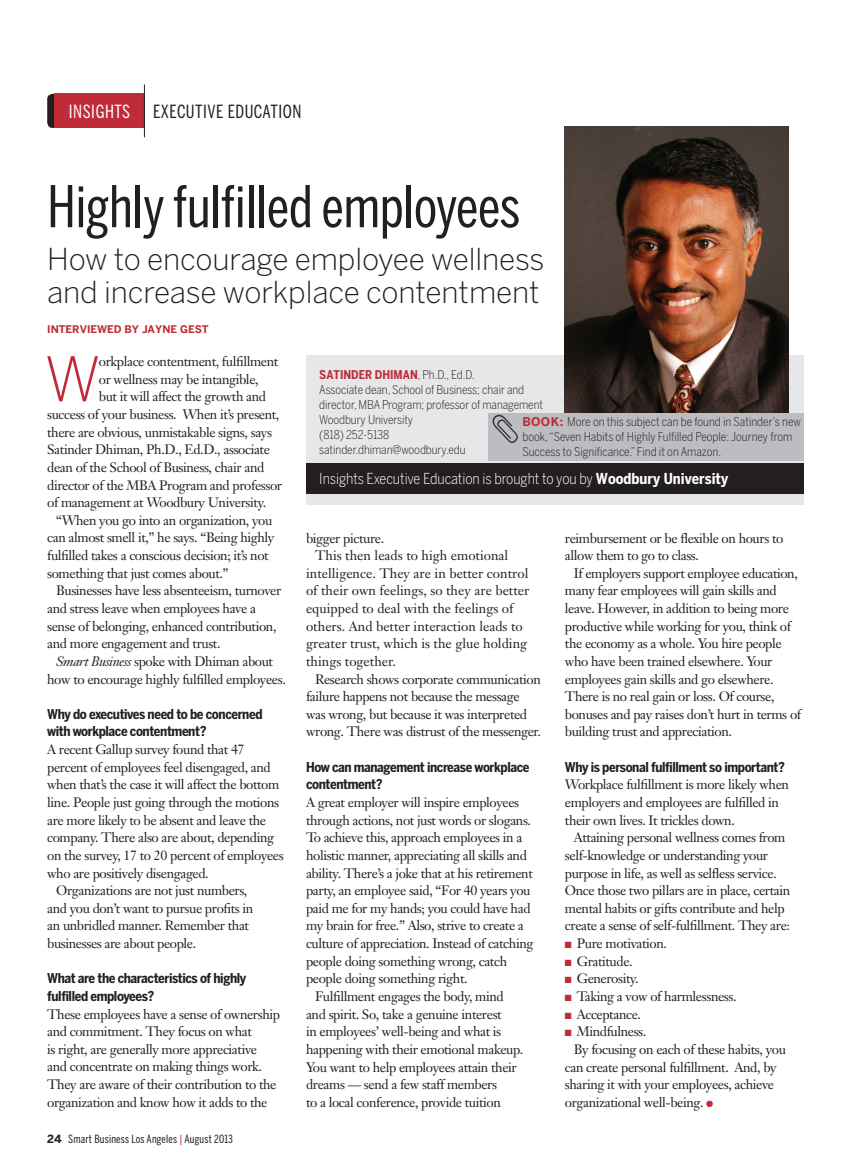
<style>
.page{position:relative;width:851px;height:1175px;background:#fff}
.page>*{position:absolute;margin:0;border:0;box-sizing:border-box;transform-origin:0 0}
.BodyDropCap{font:300 61.2px "Benton Sans";color:#bf2b37}
.Headline{font:57px "Benton Sans Comp";letter-spacing:-.005em;color:#231f20}
.Drophead{font:300 30px/33px "Benton Sans";letter-spacing:-.005em;color:#231f20}
.TopHeaderBlack{font:18px "Benton Sans Comp";letter-spacing:.03em;color:#231f20}
.TopHeaderWhite{font:18px "Benton Sans Comp";letter-spacing:.03em;color:#fff}
.InsightBroughtToYou{font:300 15px "Benton Sans Cond";letter-spacing:-.005em;color:#fff}
.Body{font:13.5px/17.7px "Janson Text";letter-spacing:-.03em;color:#231f20}
.BodyNoIndent{font:13.5px/17.7px "Janson Text";letter-spacing:-.03em;color:#231f20}
.BodyDropCap-2{font:13.5px "Janson Text";letter-spacing:-.03em;color:#231f20}
.Body-2{font:13.5px/17.7px "Janson Text";color:#231f20}
.BodySubhead{font:700 13.5px/17.7px "Benton Sans Cond";letter-spacing:-.03em;color:#231f20}
.InsightsTitleCo{font:300 12px/15px "Benton Sans Cond";letter-spacing:-.005em;color:#231f20}
.InsightsTitleCo-2{font:700 12px "Benton Sans Cond";color:#bf2b37}
.t1{font:11.25px "Benton Sans Comp";letter-spacing:.02em;color:#231f20}
.Byline{font:700 10.5px "Benton Sans";color:#bf2b37}
.s1{font-style:italic}
.s2{font-family:"Benton Sans";font-weight:700}
.s3{color:#bf2b37}
.s4{font-weight:300;color:#231f20}
.s5{font-weight:700}
.s6{font-family:"Benton Sans";font-weight:700;color:#bf2b37}
</style>
<div class="page">
<div style="left:306px;top:355px;width:497px;height:150px;background:#e6e7e9"></div>
<img style="left:565px;top:127px;width:223px;height:286px">
<div style="left:306px;top:463px;width:497px;height:31px;background:#231f20"></div>
<div style="left:488px;top:413px;width:315px;height:48px;background:#bcbdc0"></div>
<svg style="left:492px;top:414px;width:26px;height:29px"></svg>
<svg style="left:47px;top:94px;width:8px;height:34px"></svg>
<div style="left:55px;top:94px;width:89px;height:34px;background:#bf2b37"></div>
<hr style="left:144px;top:84px;width:1px;height:53px;background:#231f20">
<p class="TopHeaderWhite" style="left:69px;top:101px;width:63px">INSIGHTS</p>
<p class="TopHeaderBlack" style="left:153px;top:101px;width:150px">EXECUTIVE EDUCATION</p>
<p class="Headline" style="left:47px;top:173px;width:474px">Highly fulfilled employees</p>
<p class="Drophead" style="left:47px;top:242px;width:499px">How to encourage employee wellness and increase workplace contentment</p>
<p class="Byline" style="left:47px;top:322px;width:163px">INTERVIEWED BY JAYNE GEST</p>
<p class="BodyDropCap" style="left:45px;top:343px;width:58px">W</p>
<p class="BodyDropCap-2" style="left:99px;top:353px;width:181px">orkplace contentment, fulfillment</p>
<p class="BodyDropCap-2" style="left:99px;top:370px;width:161px">or wellness may be intangible,</p>
<p class="BodyDropCap-2" style="left:99px;top:388px;width:169px">but it will affect the growth and</p>
<p class="BodyDropCap-2" style="left:47px;top:406px;width:234px">success of your business. When it’s present,</p>
<p class="BodyDropCap-2" style="left:47px;top:423px;width:226px">there are obvious, unmistakable signs, says</p>
<p class="BodyDropCap-2" style="left:47px;top:441px;width:224px">Satinder Dhiman, Ph.D., Ed.D., associate</p>
<p class="BodyDropCap-2" style="left:47px;top:459px;width:219px">dean of the School of Business, chair and</p>
<p class="BodyDropCap-2" style="left:47px;top:476px;width:236px">director of the MBA Program and professor</p>
<p class="BodyDropCap-2" style="left:47px;top:494px;width:220px">of management at Woodbury University.</p>
<p class="Body" style="left:47px;top:511px;width:229px;text-indent:9px">“When you go into an organization, you can almost smell it,” he says. “Being highly fulfilled takes a conscious decision; it’s not something that just comes about.”</p>
<p class="Body" style="left:47px;top:581px;width:236px;text-indent:9px">Businesses have less absenteeism, turnover and stress leave when employees have a sense of belonging, enhanced contribution, and more engagement and trust.</p>
<p class="Body" style="left:47px;top:652px;width:240px;text-align:center"><span class="s1">Smart Business</span> spoke with Dhiman about how to encourage highly fulfilled employees.</p>
<p class="BodySubhead" style="left:47px;top:705px;width:217px">Why do executives need to be concerned with workplace contentment?</p>
<p class="BodyNoIndent" style="left:47px;top:740px;width:238px">A recent Gallup survey found that 47 percent of employees feel disengaged, and when that’s the case it will affect the bottom line. People just going through the motions are more likely to be absent and leave the company. There also are about, depending on the survey, 17 to 20 percent of employees who are positively disengaged.</p>
<p class="Body" style="left:47px;top:881px;width:208px;text-indent:9px">Organizations are not just numbers, and you don’t want to pursue profits in an unbridled manner. Remember that businesses are about people.</p>
<p class="BodySubhead" style="left:47px;top:969px;width:201px">What are the characteristics of highly fulfilled employees?</p>
<p class="BodyNoIndent" style="left:47px;top:1005px;width:234px">These employees have a sense of ownership and commitment. They focus on what<br>is right, are generally more appreciative and concentrate on making things work.<br>They are aware of their contribution to the organization and know how it adds to the</p>
<p class="t1" style="left:47px;top:1132px;width:187px"><span class="s2">24</span> Smart Business Los Angeles <span class="s3">|</span> August 2013</p>
<p class="InsightsTitleCo-2" style="left:319px;top:367px;width:157px">SATINDER DHIMAN<span class="s4">, Ph.D., Ed.D.</span></p>
<p class="InsightsTitleCo" style="left:319px;top:382px;width:225px">Associate dean, School of Business; chair and director, MBA Program; professor of management</p>
<p class="InsightsTitleCo" style="left:319px;top:412px;width:95px">Woodbury University</p>
<p class="InsightsTitleCo" style="left:319px;top:427px;width:71px">(818) 252-5138</p>
<p class="InsightsTitleCo" style="left:319px;top:442px;width:148px">satinder.dhiman@woodbury.edu</p>
<p class="InsightBroughtToYou" style="left:319px;top:470px;width:410px">Insights Executive Education is brought to you by <span class="s5">Woodbury University</span></p>
<p class="InsightsTitleCo" style="left:522px;top:414px;width:280px"><span class="s6">BOOK:</span> More on this subject can be found in Satinder’s new book, “Seven Habits of Highly Fulfilled People: Journey from<br>Success to Significance.” Find it on Amazon.</p>
<p class="BodyNoIndent" style="left:306px;top:529px;width:80px">bigger picture.</p>
<p class="Body-2" style="left:306px;top:546px;width:225px;text-indent:9px">This then leads to high emotional intelligence. They are in better control of their own feelings, so they are better equipped to deal with the feelings of others. And better interaction leads to greater trust, which is the glue holding things together.</p>
<p class="Body" style="left:306px;top:670px;width:236px;text-indent:9px">Research shows corporate communication failure happens not because the message was wrong, but because it was interpreted wrong. There was distrust of the messenger.</p>
<p class="BodySubhead" style="left:306px;top:758px;width:225px">How can management increase workplace contentment?</p>
<p class="BodyNoIndent" style="left:306px;top:793px;width:229px">A great employer will inspire employees through actions, not just words or slogans.<br>To achieve this, approach employees in a holistic manner, appreciating all skills and ability. There’s a joke that at his retirement party, an employee said, “For 40 years you paid me for my hands; you could have had my brain for free.” Also, strive to create a culture of appreciation. Instead of catching people doing something wrong, catch people doing something right.</p>
<p class="Body" style="left:306px;top:987px;width:219px;text-indent:9px">Fulfillment engages the body, mind and spirit. So, take a genuine interest<br>in employees’ well-being and what is happening with their emotional makeup.<br>You want to help employees attain their dreams — send a few staff members<br>to a local conference, provide tuition</p>
<p class="Body" style="left:565px;top:529px;width:220px">reimbursement or be flexible on hours to allow them to go to class.</p>
<p class="Body" style="left:565px;top:564px;width:238px;text-indent:9px">If employers support employee education, many fear employees will gain skills and leave. However, in addition to being more productive while working for you, think of the economy as a whole. You hire people who have been trained elsewhere. Your employees gain skills and go elsewhere.<br>There is no real gain or loss. Of course, bonuses and pay raises don’t hurt in terms of building trust and appreciation.</p>
<p class="BodySubhead" style="left:565px;top:758px;width:221px">Why is personal fulfillment so important?</p>
<p class="BodyNoIndent" style="left:565px;top:775px;width:225px">Workplace fulfillment is more likely when employers and employees are fulfilled in their own lives. It trickles down.</p>
<p class="Body" style="left:565px;top:828px;width:227px;text-indent:9px">Attaining personal wellness comes from self-knowledge or understanding your purpose in life, as well as selfless service.<br>Once those two pillars are in place, certain mental habits or gifts contribute and help create a sense of self-fulfillment. They are:</p>
<p class="Body" style="left:565px;top:934px;width:104px"><span class="s3">■</span> Pure motivation.</p>
<p class="Body" style="left:565px;top:952px;width:69px"><span class="s3">■</span> Gratitude.</p>
<p class="Body" style="left:565px;top:969px;width:75px"><span class="s3">■</span> Generosity.</p>
<p class="Body" style="left:565px;top:987px;width:173px"><span class="s3">■</span> Taking a vow of harmlessness.</p>
<p class="Body" style="left:565px;top:1005px;width:78px"><span class="s3">■</span> Acceptance.</p>
<p class="Body" style="left:565px;top:1022px;width:83px"><span class="s3">■</span> Mindfulness.</p>
<p class="Body" style="left:565px;top:1040px;width:222px;text-indent:9px">By focusing on each of these habits, you can create personal fulfillment. And, by sharing it with your employees, achieve organizational well-being. <span class="s3">●</span></p>
</div>
